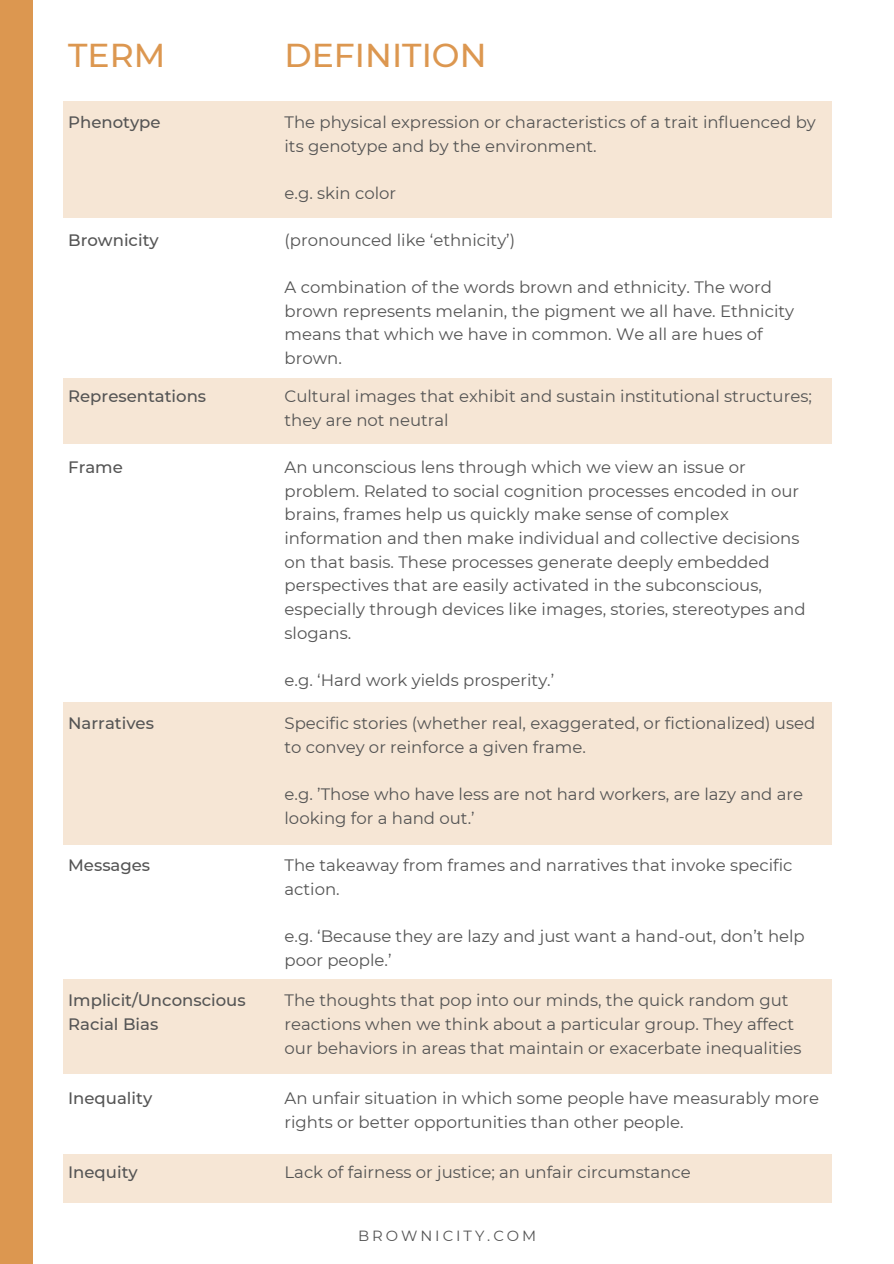
<style>
.page{position:relative;width:894px;height:1264px;background:#fff}
.page>*{position:absolute;margin:0;border:0;box-sizing:border-box;transform-origin:0 0}
.t1{font:500 33px "Montserrat";color:#dc9750}
.t2{font:16.5px/23.7px "Montserrat";color:#545454}
.t3{font:500 16.5px/23.7px "Montserrat";color:#545454}
.t4{font:14.7px "Montserrat";letter-spacing:.2em;color:#545454}
</style>
<div class="page">
<div style="left:0;top:0;width:33px;height:1263px;background:#dc9750"></div>
<div style="left:63px;top:101px;width:768px;height:116px;background:#f6e6d5"></div>
<div style="left:63px;top:378px;width:768px;height:66px;background:#f6e6d5"></div>
<div style="left:63px;top:702px;width:768px;height:142px;background:#f6e6d5"></div>
<div style="left:63px;top:979px;width:768px;height:94px;background:#f6e6d5"></div>
<div style="left:63px;top:1153px;width:768px;height:49px;background:#f6e6d5"></div>
<h1 class="t1" style="left:68px;top:35px;width:99px">TERM</h1>
<h1 class="t1" style="left:284px;top:35px;width:203px">DEFINITION</h1>
<p class="t3" style="left:68px;top:110px;width:94px">Phenotype</p>
<p class="t2" style="left:284px;top:110px;width:532px">The physical expression or characteristics of a trait influenced by its genotype and by the environment.</p>
<p class="t2" style="left:284px;top:181px;width:113px">e.g. skin color</p>
<p class="t3" style="left:68px;top:228px;width:92px">Brownicity</p>
<p class="t2" style="left:284px;top:228px;width:232px">(pronounced like ‘ethnicity’)</p>
<p class="t2" style="left:284px;top:275px;width:511px">A combination of the words brown and ethnicity. The word brown represents melanin, the pigment we all have. Ethnicity means that which we have in common. We all are hues of brown.</p>
<p class="t3" style="left:68px;top:384px;width:139px">Representations</p>
<p class="t2" style="left:284px;top:384px;width:528px">Cultural images that exhibit and sustain institutional structures; they are not neutral</p>
<p class="t3" style="left:68px;top:455px;width:56px">Frame</p>
<p class="t2" style="left:284px;top:455px;width:522px">An unconscious lens through which we view an issue or problem. Related to social cognition processes encoded in our brains, frames help us quickly make sense of complex information and then make individual and collective decisions on that basis. These processes generate deeply embedded perspectives that are easily activated in the subconscious, especially through devices like images, stories, stereotypes and slogans.</p>
<p class="t2" style="left:284px;top:668px;width:271px">e.g. ‘Hard work yields prosperity.’</p>
<p class="t3" style="left:68px;top:711px;width:87px">Narratives</p>
<p class="t2" style="left:284px;top:711px;width:532px">Specific stories (whether real, exaggerated, or fictionalized) used to convey or reinforce a given frame.</p>
<p class="t2" style="left:284px;top:782px;width:520px">e.g. ’Those who have less are not hard workers, are lazy and are looking for a hand out.’</p>
<p class="t3" style="left:68px;top:853px;width:84px">Messages</p>
<p class="t2" style="left:284px;top:853px;width:509px">The takeaway from frames and narratives that invoke specific action.</p>
<p class="t2" style="left:284px;top:924px;width:521px">e.g. ‘Because they are lazy and just want a hand-out, don’t help poor people.’</p>
<p class="t3" style="left:68px;top:988px;width:179px">Implicit/Unconscious<br>Racial Bias</p>
<p class="t2" style="left:284px;top:988px;width:518px">The thoughts that pop into our minds, the quick random gut reactions when we think about a particular group. They affect our behaviors in areas that maintain or exacerbate inequalities</p>
<p class="t3" style="left:68px;top:1086px;width:86px">Inequality</p>
<p class="t2" style="left:284px;top:1086px;width:536px">An unfair situation in which some people have measurably more rights or better opportunities than other people.</p>
<p class="t3" style="left:68px;top:1160px;width:71px">Inequity</p>
<p class="t2" style="left:284px;top:1160px;width:407px">Lack of fairness or justice; an unfair circumstance</p>
<p class="t4" style="left:358px;top:1226px;width:179px">BROWNICITY.COM</p>
</div>
